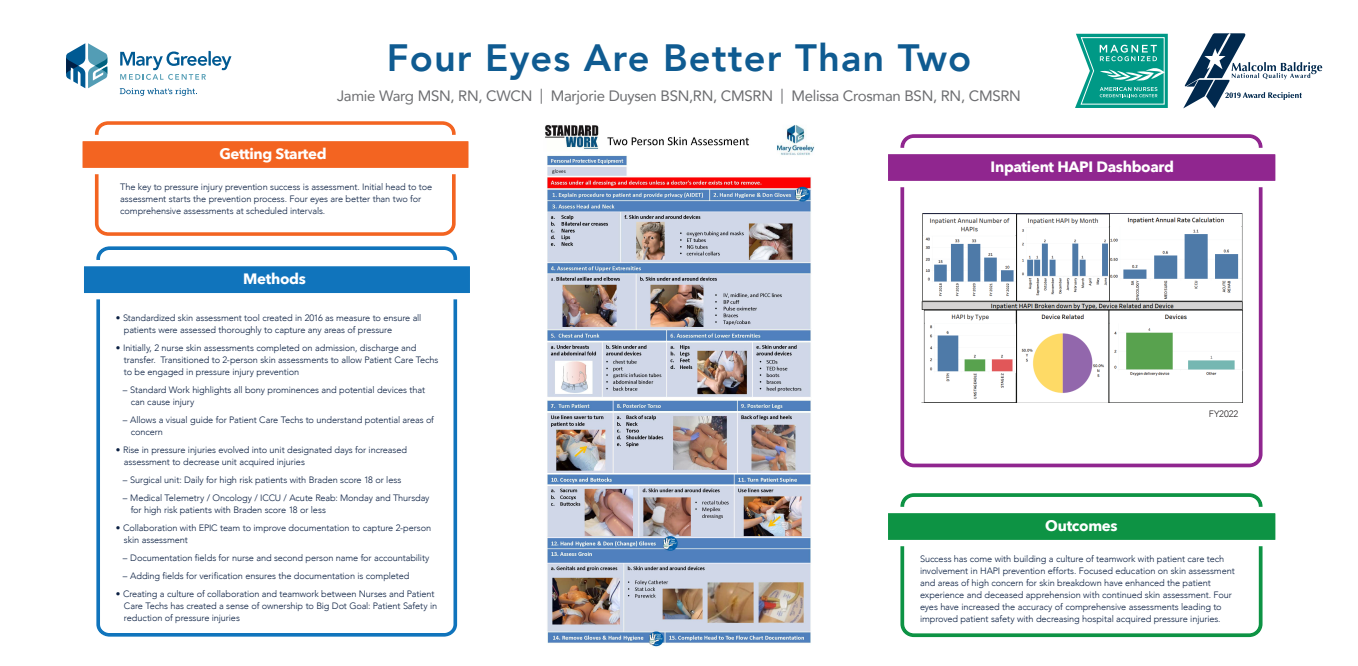
<style>
.page{position:relative;width:1358px;height:666px;background:#fff}
.page>*{position:absolute;margin:0;border:0;box-sizing:border-box;transform-origin:0 0}
.t1{font:800 38px "Avenir";letter-spacing:.03em;color:#0f5b91}
.t2{font:15px "Avenir";letter-spacing:-.02em;color:#6d6e71}
.t3{font:700 15px "Avenir Next";letter-spacing:-.02em;color:#fff}
.t4{font:300 9.2px/12px "Avenir";letter-spacing:-.015em;color:#0b2043}
.t5{font:300 9.2px "Avenir";color:#231f20}
</style>
<div class="page">
<svg style="left:1183px;top:33px;width:138px;height:75px"></svg>
<svg style="left:1075px;top:34px;width:92px;height:74px;background:#3ab0a1"></svg>
<svg style="left:66px;top:43px;width:41px;height:45px"></svg>
<svg style="left:120px;top:88px;width:77px;height:8px"></svg>
<svg style="left:120px;top:51px;width:111px;height:29px"></svg>
<img style="left:545px;top:125px;width:270px;height:348px">
<svg style="left:900px;top:493px;width:363px;height:145px"></svg>
<div style="left:881px;top:507px;width:400px;height:39px;background:#0d9344;border:6px solid #fff"></div>
<svg style="left:900px;top:134px;width:363px;height:334px"></svg>
<div style="left:881px;top:148px;width:400px;height:39px;background:#90268f;border:6px solid #fff"></div>
<svg style="left:94px;top:121px;width:362px;height:115px"></svg>
<div style="left:76px;top:135px;width:399px;height:39px;background:#f36421;border:6px solid #fff"></div>
<svg style="left:96px;top:246px;width:362px;height:391px"></svg>
<div style="left:78px;top:260px;width:398px;height:39px;background:#1074bc;border:6px solid #fff"></div>
<img style="left:547px;top:474px;width:264px;height:173px">
<img style="left:916px;top:214px;width:330px;height:188px">
<h1 class="t1" style="left:386px;top:28px;width:586px">Four Eyes Are Better Than Two</h1>
<h2 class="t2" style="left:337px;top:84px;width:685px">Jamie Warg MSN, RN, CWCN | Marjorie Duysen BSN,RN, CMSRN | Melissa Crosman BSN, RN, CMSRN</h2>
<h2 class="t3" style="left:219px;top:141px;width:109px">Getting Started</h2>
<h2 class="t3" style="left:990px;top:154px;width:185px">Inpatient HAPI Dashboard</h2>
<p class="t4" style="left:120px;top:181px;width:313px">The key to pressure injury prevention success is assessment. Initial head to toe assessment starts the prevention process. Four eyes are better than two for comprehensive assessments at scheduled intervals.</p>
<h2 class="t3" style="left:243px;top:266px;width:64px">Methods</h2>
<p class="t4" style="left:124px;top:311px;width:299px;text-indent:-8px">• Standardized skin assessment tool created in 2016 as measure to ensure all patients were assessed thoroughly to capture any areas of pressure</p>
<p class="t4" style="left:124px;top:341px;width:316px;text-indent:-8px">• Initially, 2 nurse skin assessments completed on admission, discharge and transfer. Transitioned to 2-person skin assessments to allow Patient Care Techs to be engaged in pressure injury prevention</p>
<p class="t4" style="left:131px;top:383px;width:296px;text-indent:-8px">– Standard Work highlights all bony prominences and potential devices that can cause injury</p>
<p class="t4" style="left:131px;top:413px;width:305px;text-indent:-8px">– Allows a visual guide for Patient Care Techs to understand potential areas of concern</p>
<p class="t4" style="left:124px;top:443px;width:284px;text-indent:-8px">• Rise in pressure injuries evolved into unit designated days for increased assessment to decrease unit acquired injuries</p>
<p class="t4" style="left:123px;top:473px;width:280px">– Surgical unit: Daily for high risk patients with Braden score 18 or less</p>
<p class="t4" style="left:131px;top:491px;width:300px;text-indent:-8px">– Medical Telemetry / Oncology / ICCU / Acute Reab: Monday and Thursday for high risk patients with Braden score 18 or less</p>
<p class="t4" style="left:124px;top:521px;width:309px;text-indent:-8px">• Collaboration with EPIC team to improve documentation to capture 2-person skin assessment</p>
<p class="t4" style="left:123px;top:551px;width:308px">– Documentation fields for nurse and second person name for accountability</p>
<p class="t4" style="left:123px;top:569px;width:288px">– Adding fields for verification ensures the documentation is completed</p>
<p class="t4" style="left:124px;top:587px;width:315px;text-indent:-8px">• Creating a culture of collaboration and teamwork between Nurses and Patient<br>Care Techs has created a sense of ownership to Big Dot Goal: Patient Safety in reduction of pressure injuries</p>
<h2 class="t3" style="left:1045px;top:513px;width:74px">Outcomes</h2>
<p class="t5" style="left:1208px;top:408px;width:31px">FY2022</p>
<p class="t4" style="left:919px;top:553px;width:316px">Success has come with building a culture of teamwork with patient care tech involvement in HAPI prevention efforts. Focused education on skin assessment and areas of high concern for skin breakdown have enhanced the patient experience and deceased apprehension with continued skin assessment. Four eyes have increased the accuracy of comprehensive assessments leading to improved patient safety with decreasing hospital acquired pressure injuries.</p>
</div>
